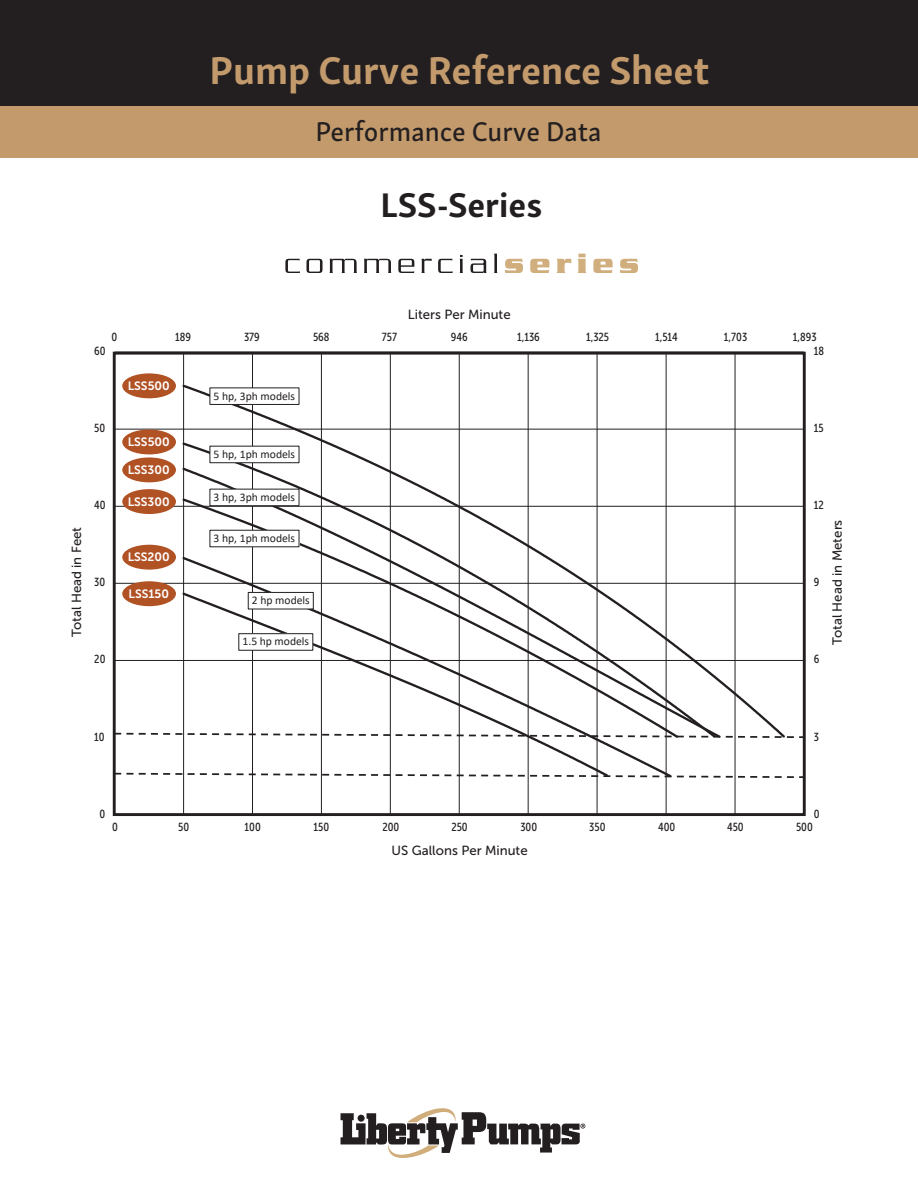
<style>
.page{position:relative;width:918px;height:1188px;background:#fff}
.page>*{position:absolute;margin:0;border:0;box-sizing:border-box;transform-origin:0 0}
.t1{font:700 39.75px "Skolar Sans Latn";color:#c39a6b}
.t2{font:700 35.25px "Skolar Sans Latn";color:#231f20}
.t3{font:27.75px "Skolar Sans Latn Me";color:#231f20}
.t4{font:13.2px "Museo Sans 500";color:#231f20}
.t5{font:12px "Museo Sans 700";color:#fff}
.t6{font:11.7px "Museo Sans Cond 500";color:#231f20}
.t7{font:11.7px "Calibri";color:#231f20}
</style>
<div class="page">
<div style="left:0;top:105px;width:918px;height:52px;background:#c39a6b"></div>
<div style="left:0;top:0;width:918px;height:105px;background:#231f20"></div>
<svg style="left:341px;top:1108px;width:244px;height:50px"></svg>
<hr style="left:115px;top:660px;width:689px;height:1px;background:#231f20">
<hr style="left:115px;top:583px;width:689px;height:1px;background:#231f20">
<hr style="left:115px;top:506px;width:689px;height:1px;background:#231f20">
<hr style="left:115px;top:429px;width:689px;height:1px;background:#231f20">
<hr style="left:183px;top:352px;width:1px;height:463px;background:#231f20">
<hr style="left:252px;top:352px;width:1px;height:463px;background:#231f20">
<hr style="left:321px;top:352px;width:1px;height:463px;background:#231f20">
<hr style="left:390px;top:352px;width:1px;height:463px;background:#231f20">
<hr style="left:459px;top:352px;width:1px;height:463px;background:#231f20">
<hr style="left:528px;top:352px;width:1px;height:463px;background:#231f20">
<hr style="left:597px;top:352px;width:1px;height:463px;background:#231f20">
<hr style="left:666px;top:352px;width:1px;height:463px;background:#231f20">
<hr style="left:735px;top:352px;width:1px;height:463px;background:#231f20">
<svg style="left:180px;top:383px;width:607px;height:357px"></svg>
<svg style="left:181px;top:441px;width:537px;height:25px"></svg>
<svg style="left:181px;top:466px;width:541px;height:274px"></svg>
<svg style="left:181px;top:497px;width:499px;height:243px"></svg>
<svg style="left:181px;top:555px;width:492px;height:217px"></svg>
<svg style="left:181px;top:591px;width:429px;height:181px"></svg>
<div style="left:210px;top:388px;width:89px;height:16px;background:#fff"></div>
<div style="left:210px;top:387px;width:89px;height:18px;border:1px solid #231f20"></div>
<div style="left:210px;top:489px;width:89px;height:17px;background:#fff"></div>
<div style="left:210px;top:489px;width:89px;height:17px;border:1px solid #231f20"></div>
<div style="left:210px;top:530px;width:89px;height:17px;background:#fff"></div>
<div style="left:210px;top:530px;width:89px;height:17px;border:1px solid #231f20"></div>
<div style="left:248px;top:592px;width:66px;height:17px;background:#fff"></div>
<div style="left:248px;top:592px;width:66px;height:17px;border:1px solid #231f20"></div>
<div style="left:239px;top:634px;width:74px;height:16px;background:#fff"></div>
<div style="left:238px;top:633px;width:75px;height:18px;border:1px solid #231f20"></div>
<div style="left:210px;top:446px;width:89px;height:17px;background:#fff"></div>
<div style="left:210px;top:446px;width:89px;height:17px;border:1px solid #231f20"></div>
<div style="left:122px;top:581px;width:54px;height:25px;background:#b15225;border-radius:50%"></div>
<div style="left:122px;top:545px;width:54px;height:25px;background:#b15225;border-radius:50%"></div>
<div style="left:122px;top:489px;width:54px;height:25px;background:#b15225;border-radius:50%"></div>
<div style="left:122px;top:457px;width:54px;height:25px;background:#b15225;border-radius:50%"></div>
<div style="left:122px;top:430px;width:54px;height:24px;background:#b15225;border-radius:50%"></div>
<div style="left:122px;top:373px;width:54px;height:25px;background:#b15225;border-radius:50%"></div>
<svg style="left:112px;top:772px;width:690px;height:7px"></svg>
<svg style="left:112px;top:732px;width:690px;height:7px"></svg>
<div style="left:113px;top:352px;width:693px;height:464px;border:3px solid #231f20"></div>
<svg style="left:285px;top:259px;width:15px;height:14px"></svg>
<svg style="left:306px;top:259px;width:17px;height:14px"></svg>
<svg style="left:330px;top:259px;width:27px;height:14px"></svg>
<svg style="left:364px;top:259px;width:27px;height:14px"></svg>
<svg style="left:398px;top:259px;width:16px;height:14px"></svg>
<svg style="left:422px;top:259px;width:10px;height:14px"></svg>
<svg style="left:438px;top:259px;width:15px;height:14px"></svg>
<svg style="left:460px;top:255px;width:3px;height:18px"></svg>
<svg style="left:471px;top:259px;width:15px;height:14px"></svg>
<svg style="left:494px;top:254px;width:3px;height:19px"></svg>
<svg style="left:505px;top:259px;width:18px;height:14px"></svg>
<svg style="left:530px;top:259px;width:19px;height:14px"></svg>
<svg style="left:557px;top:259px;width:14px;height:14px"></svg>
<svg style="left:578px;top:254px;width:8px;height:19px"></svg>
<svg style="left:593px;top:259px;width:20px;height:14px"></svg>
<svg style="left:620px;top:259px;width:18px;height:14px"></svg>
<h1 class="t1" style="left:210px;top:38px;width:502px">Pump Curve Reference Sheet</h1>
<h3 class="t3" style="left:316px;top:110px;width:288px">Performance Curve Data</h3>
<h2 class="t2" style="left:381px;top:176px;width:163px">LSS-Series</h2>
<p class="t4" style="left:408px;top:307px;width:104px">Liters Per Minute</p>
<p class="t6" style="left:112px;top:331px;width:7px">0</p>
<p class="t6" style="left:175px;top:331px;width:17px">189</p>
<p class="t6" style="left:244px;top:331px;width:17px">379</p>
<p class="t6" style="left:313px;top:331px;width:18px">568</p>
<p class="t6" style="left:382px;top:331px;width:17px">757</p>
<p class="t6" style="left:451px;top:331px;width:18px">946</p>
<p class="t6" style="left:517px;top:331px;width:24px">1,136</p>
<p class="t6" style="left:586px;top:331px;width:25px">1,325</p>
<p class="t6" style="left:655px;top:331px;width:24px">1,514</p>
<p class="t6" style="left:724px;top:331px;width:25px">1,703</p>
<p class="t6" style="left:793px;top:331px;width:25px">1,893</p>
<p class="t6" style="left:94px;top:345px;width:13px">60</p>
<p class="t6" style="left:94px;top:422px;width:13px">50</p>
<p class="t5" style="left:128px;top:379px;width:43px">LSS500</p>
<p class="t5" style="left:128px;top:435px;width:43px">LSS500</p>
<p class="t5" style="left:128px;top:463px;width:43px">LSS300</p>
<p class="t7" style="left:214px;top:388px;width:83px">5 hp, 3ph models</p>
<p class="t7" style="left:214px;top:446px;width:83px">5 hp, 1ph models</p>
<p class="t6" style="left:814px;top:345px;width:12px">18</p>
<p class="t6" style="left:814px;top:422px;width:11px">15</p>
<p class="t7" style="left:214px;top:489px;width:83px">3 hp, 3ph models</p>
<p class="t7" style="left:214px;top:530px;width:83px">3 hp, 1ph models</p>
<p class="t5" style="left:128px;top:495px;width:43px">LSS300</p>
<p class="t6" style="left:814px;top:499px;width:12px">12</p>
<p class="t6" style="left:94px;top:499px;width:13px">40</p>
<p class="t4" style="left:70px;top:637px;width:112px;rotate:-90deg">Total Head in Feet</p>
<p class="t4" style="left:830px;top:645px;width:127px;rotate:-90deg">Total Head in Meters</p>
<p class="t5" style="left:128px;top:550px;width:44px">LSS200</p>
<p class="t6" style="left:814px;top:576px;width:7px">9</p>
<p class="t6" style="left:94px;top:576px;width:12px">30</p>
<p class="t5" style="left:128px;top:587px;width:42px">LSS150</p>
<p class="t7" style="left:252px;top:592px;width:59px">2 hp models</p>
<p class="t7" style="left:243px;top:633px;width:68px">1.5 hp models</p>
<p class="t6" style="left:94px;top:653px;width:13px">20</p>
<p class="t6" style="left:814px;top:653px;width:7px">6</p>
<p class="t6" style="left:94px;top:730px;width:12px">10</p>
<p class="t6" style="left:814px;top:730px;width:7px">3</p>
<p class="t6" style="left:100px;top:807px;width:7px">0</p>
<p class="t6" style="left:814px;top:807px;width:7px">0</p>
<p class="t6" style="left:112px;top:821px;width:7px">0</p>
<p class="t6" style="left:178px;top:821px;width:13px">50</p>
<p class="t6" style="left:245px;top:821px;width:18px">100</p>
<p class="t6" style="left:314px;top:821px;width:17px">150</p>
<p class="t6" style="left:382px;top:821px;width:18px">200</p>
<p class="t6" style="left:451px;top:821px;width:18px">250</p>
<p class="t6" style="left:520px;top:821px;width:18px">300</p>
<p class="t6" style="left:589px;top:821px;width:18px">350</p>
<p class="t6" style="left:658px;top:821px;width:19px">400</p>
<p class="t6" style="left:727px;top:821px;width:18px">450</p>
<p class="t6" style="left:796px;top:821px;width:18px">500</p>
<p class="t4" style="left:392px;top:843px;width:138px">US Gallons Per Minute</p>
</div>
